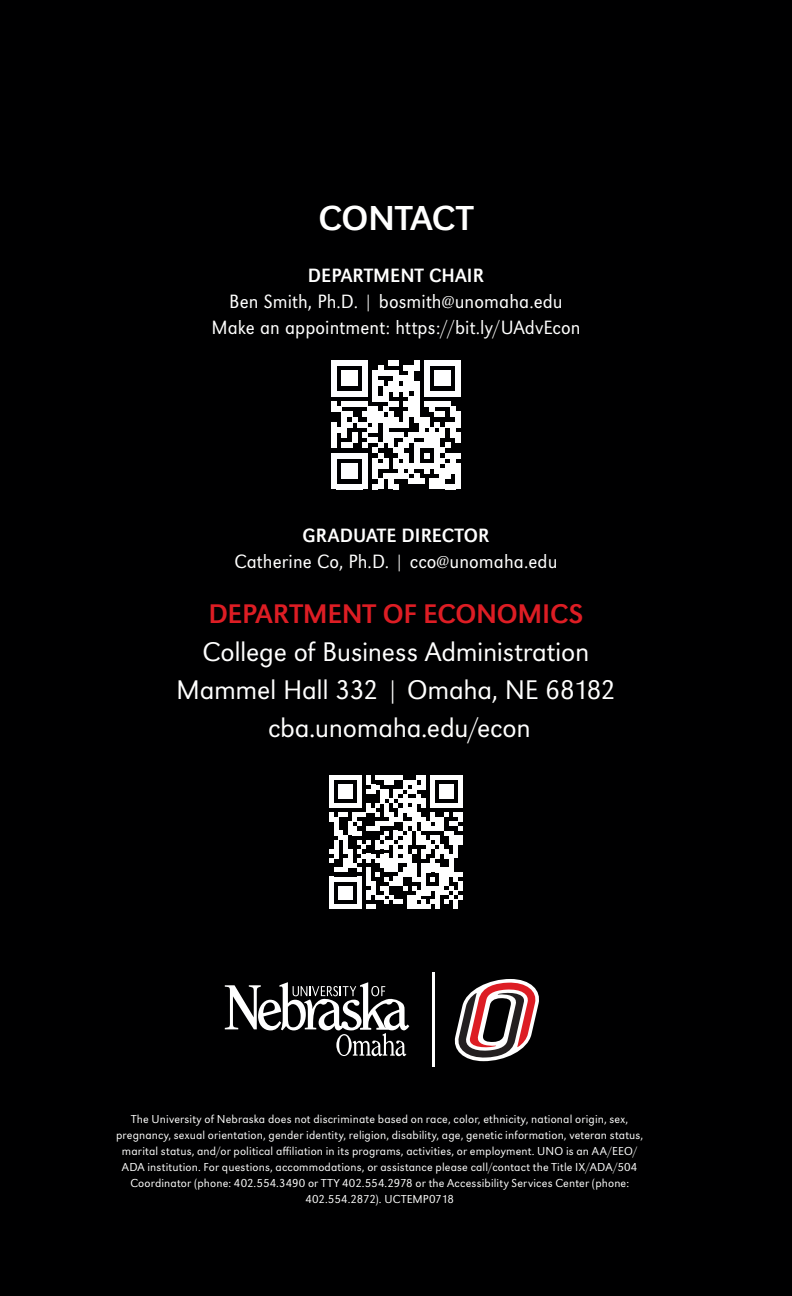
<style>
.page{position:relative;width:792px;height:1296px;background:#000001}
.page>*{position:absolute;margin:0;border:0;box-sizing:border-box;transform-origin:0 0}
.SUBTITLE{font:36px "URW Grotesk";letter-spacing:-.01em;color:#fff}
.CONTACT_INFO{font:300 28px "URW Grotesk";letter-spacing:-.01em;color:#fff}
.CONTACT_INFO-2{font:28px "URW Grotesk";letter-spacing:-.01em;color:#dd1d24}
.BODY_COPY{font:300 20px "URW Grotesk Nar";letter-spacing:.005em;color:#fff}
.BODY_COPY-2{font:20px "URW Grotesk Nar";letter-spacing:.005em;color:#fff}
.DIVERSITY_STMT{font:300 12px/16px "URW Grotesk";letter-spacing:.01em;color:#fff;text-align:center}
</style>
<div class="page">
<svg style="left:332px;top:360px;width:128px;height:129px"></svg>
<div style="left:455px;top:463px;width:5px;height:16px;background:#fff"></div>
<div style="left:455px;top:479px;width:5px;height:10px;background:#fff"></div>
<svg style="left:329px;top:776px;width:134px;height:133px"></svg>
<svg style="left:225px;top:982px;width:184px;height:74px"></svg>
<hr style="left:432px;top:972px;width:3px;height:94px;background:#fff">
<svg style="left:454px;top:979px;width:85px;height:82px"></svg>
<p class="SUBTITLE" style="left:319px;top:197px;width:156px">CONTACT</p>
<p class="BODY_COPY-2" style="left:308px;top:263px;width:178px">DEPARTMENT CHAIR</p>
<p class="BODY_COPY" style="left:229px;top:289px;width:335px">Ben Smith, Ph.D. | bosmith@unomaha.edu</p>
<p class="BODY_COPY" style="left:211px;top:315px;width:371px">Make an appointment: https://bit.ly/UAdvEcon</p>
<p class="BODY_COPY-2" style="left:303px;top:523px;width:188px">GRADUATE DIRECTOR</p>
<p class="BODY_COPY" style="left:235px;top:549px;width:324px">Catherine Co, Ph.D. | cco@unomaha.edu</p>
<p class="CONTACT_INFO-2" style="left:208px;top:598px;width:377px">DEPARTMENT OF ECONOMICS</p>
<p class="CONTACT_INFO" style="left:202px;top:636px;width:389px">College of Business Administration</p>
<p class="CONTACT_INFO" style="left:176px;top:674px;width:441px">Mammel Hall 332 | Omaha, NE 68182</p>
<p class="CONTACT_INFO" style="left:268px;top:712px;width:264px">cba.unomaha.edu/econ</p>
<p class="DIVERSITY_STMT" style="left:116px;top:1111px;width:529px">The University of Nebraska does not discriminate based on race, color, ethnicity, national origin, sex, pregnancy, sexual orientation, gender identity, religion, disability, age, genetic information, veteran status, marital status, and/or political affiliation in its programs, activities, or employment. UNO is an AA/EEO/ ADA institution. For questions, accommodations, or assistance please call/contact the Title IX/ADA/504<br>Coordinator (phone: 402.554.3490 or TTY 402.554.2978 or the Accessibility Services Center (phone:<br>402.554.2872). UCTEMP0718</p>
</div>
